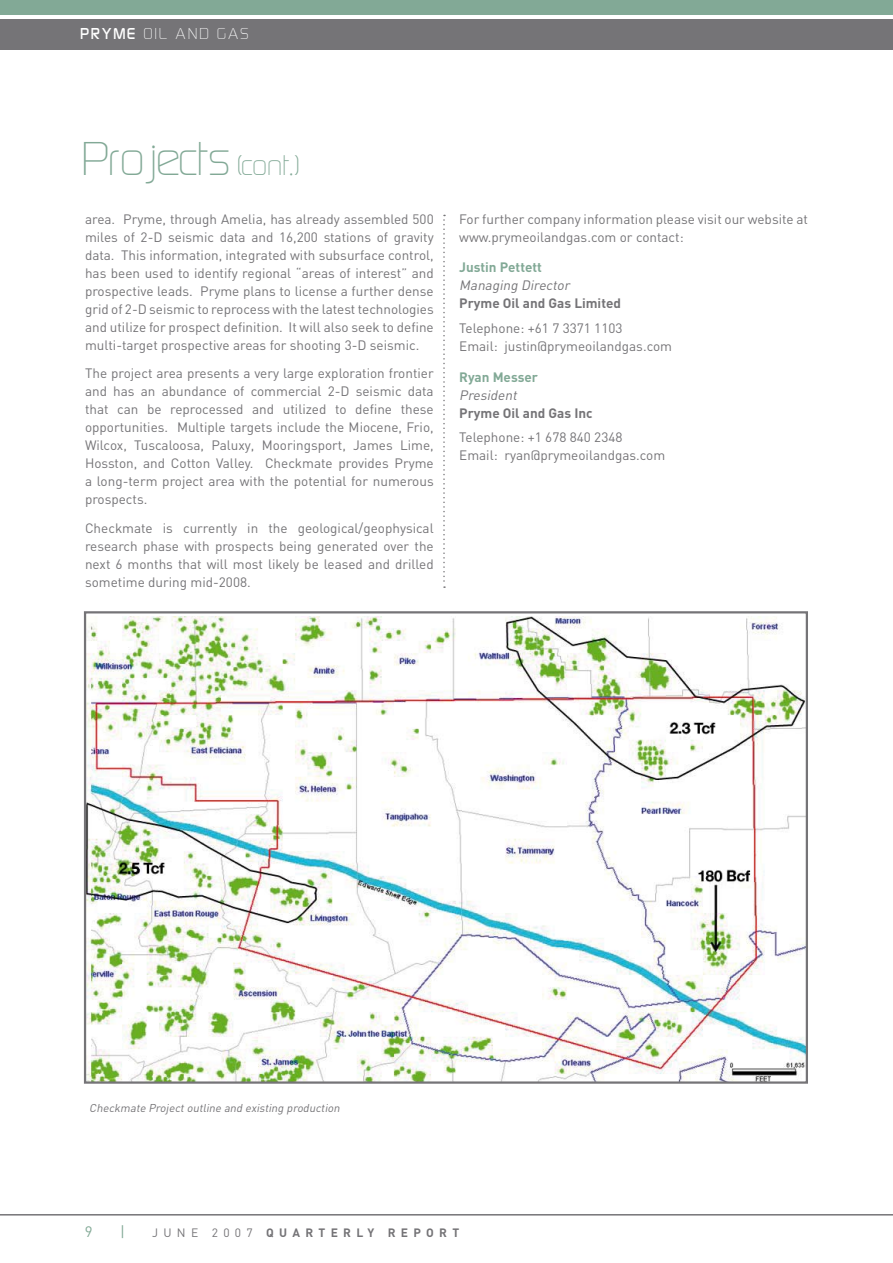
<style>
.page{position:relative;width:893px;height:1263px;background:#fff}
.page>*{position:absolute;margin:0;border:0;box-sizing:border-box;transform-origin:0 0}
.t1{font:45px "Bazouk Light S Si";color:#82a996}
.t2{font:15px "Bazouk Light S Si";letter-spacing:.14em;color:#fff}
.t3{font:15px "DIN";color:#82a996}
.t4{font:13.5px/18px "DIN";color:#757477;text-align:justify}
.t5{font:700 13.5px "DIN";color:#757477}
.t6{font:italic 13.5px "DIN";color:#757477}
.t7{font:700 13.5px "DIN";color:#82a996}
.t8{font:700 12px "DIN";letter-spacing:.44em;color:#757477}
.t9{font:italic 11.25px "DIN";color:#757477}
.s1{font-family:"Bazouk S Si"}
.s2{font-size:27px}
.s3{font-weight:400}
</style>
<div class="page">
<div style="left:0;top:0;width:893px;height:14px;background:#82a996"></div>
<div style="left:0;top:19px;width:893px;height:31px;background:#757477"></div>
<hr style="left:0;top:1214px;width:893px;height:1px;background:#757477">
<img style="left:87px;top:616px;width:718px;height:465px">
<div style="left:84px;top:611px;width:724px;height:473px;border:2px solid #757477"></div>
<svg style="left:443px;top:215px;width:2px;height:373px"></svg>
<p class="t2" style="left:81px;top:26px;width:169px"><span class="s1">PRYME</span> OIL AND GAS</p>
<h1 class="t1" style="left:83px;top:137px;width:219px">Projects <span class="s2">(cont.)</span></h1>
<p class="t4" style="left:85px;top:209px;width:350px">area. Pryme, through Amelia, has already assembled 500 miles of 2-D seismic data and 16,200 stations of gravity data. This information, integrated with subsurface control, has been used to identify regional “areas of interest” and prospective leads. Pryme plans to license a further dense grid of 2-D seismic to reprocess with the latest technologies and utilize for prospect definition. It will also seek to define multi-target prospective areas for shooting 3-D seismic.</p>
<p class="t4" style="left:85px;top:364px;width:350px">The project area presents a very large exploration frontier and has an abundance of commercial 2-D seismic data that can be reprocessed and utilized to define these opportunities. Multiple targets include the Miocene, Frio, Wilcox, Tuscaloosa, Paluxy, Mooringsport, James Lime, Hosston, and Cotton Valley. Checkmate provides Pryme a long-term project area with the potential for numerous prospects.</p>
<p class="t4" style="left:85px;top:519px;width:350px">Checkmate is currently in the geological/geophysical research phase with prospects being generated over the next 6 months that will most likely be leased and drilled sometime during mid-2008.</p>
<p class="t4" style="left:459px;top:209px;width:350px">For further company information please visit our website at www.prymeoilandgas.com or contact:</p>
<p class="t7" style="left:459px;top:259px;width:84px">Justin Pettett</p>
<p class="t6" style="left:459px;top:277px;width:115px">Managing Director</p>
<p class="t5" style="left:459px;top:295px;width:163px">Pryme Oil and Gas Limited</p>
<p class="t4" style="left:459px;top:319px;width:214px">Telephone: +61 7 3371 1103<br>Email: justin@prymeoilandgas.com</p>
<p class="t7" style="left:459px;top:368px;width:80px">Ryan Messer</p>
<p class="t6" style="left:459px;top:386px;width:62px">President</p>
<p class="t5" style="left:459px;top:404px;width:135px">Pryme Oil and Gas Inc</p>
<p class="t4" style="left:459px;top:428px;width:208px">Telephone: +1 678 840 2348<br>Email: ryan@prymeoilandgas.com</p>
<p class="t9" style="left:89px;top:1100px;width:254px">Checkmate Projectoutline and existing production</p>
<p class="t3" style="left:120px;top:1222px;width:6px">|</p>
<p class="t8" style="left:152px;top:1225px;width:309px"><span class="s3">JUNE 2007</span> QUARTERLY REPORT</p>
</div>
